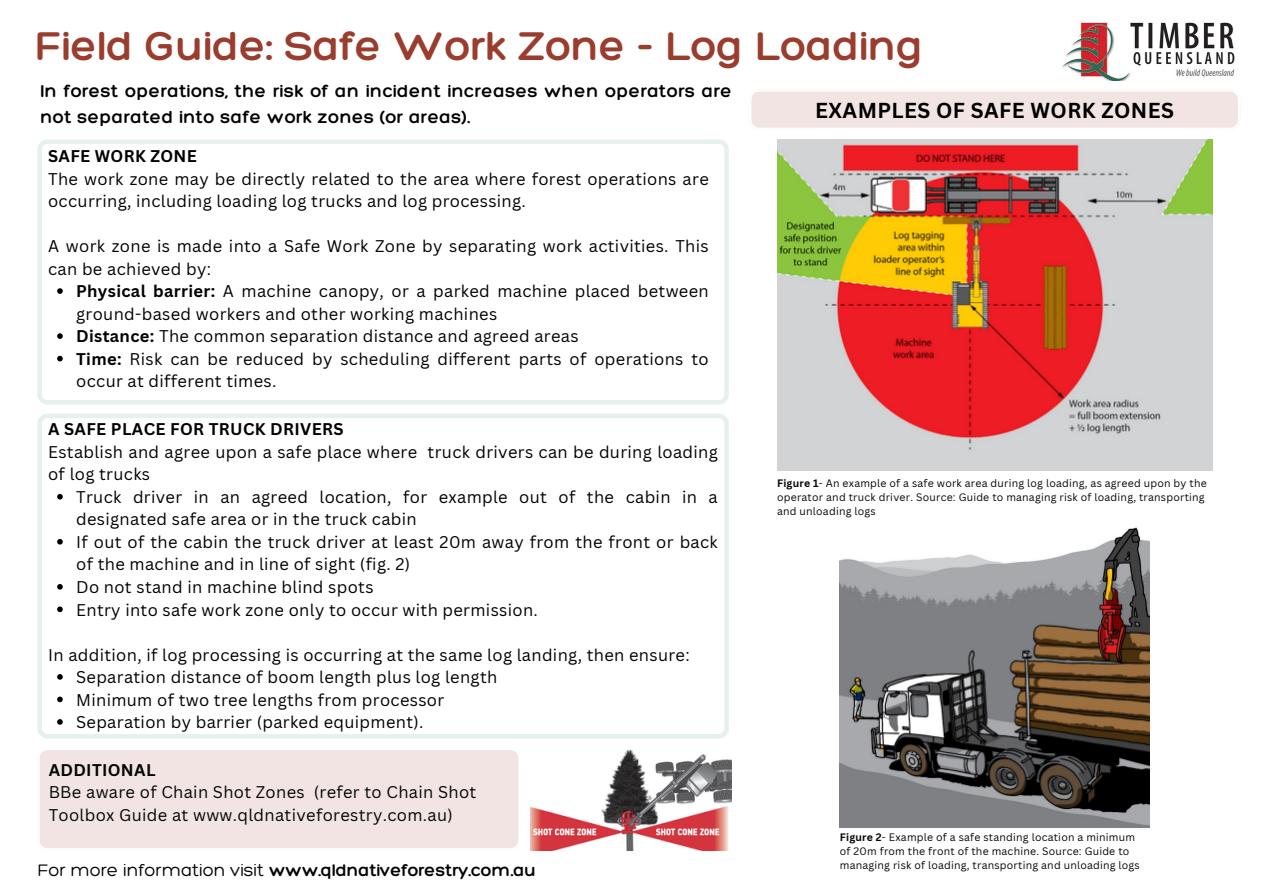
<style>
.page{position:relative;width:1263px;height:894px;background:#fff}
.page>*{position:absolute;margin:0;border:0;box-sizing:border-box;transform-origin:0 0}
.t1{font:300 43.5px "Hero";color:#9a3d2e}
.t2{font:700 21px "Canva Sans";letter-spacing:.02em;color:#000}
.t3{font:300 18.75px/25.8px "Hero";letter-spacing:.02em;color:#000}
.t4{font:300 18px "Hero";color:#000}
.t5{font:16.5px/22.5px "Canva Sans";letter-spacing:.02em;color:#000}
.t6{font:16.5px/22.5px "Canva Sans";letter-spacing:.02em;color:#040606}
.t7{font:700 16.5px "Canva Sans";letter-spacing:.02em;color:#000}
.t8{font:700 16.5px "Canva Sans";letter-spacing:.02em;color:#040606}
.t9{font:10.5px/14px "Canva Sans";letter-spacing:.02em;color:#040606}
.s1{font-weight:700}
.s2{font-style:inherit}
</style>
<div class="page">
<img style="left:1062px;top:22px;width:173px;height:58px">
<svg style="left:37px;top:139px;width:692px;height:265px"></svg>
<div style="left:40px;top:750px;width:478px;height:98px;background:#f1e4e2"></div>
<svg style="left:37px;top:414px;width:692px;height:324px"></svg>
<div style="left:751px;top:91px;width:487px;height:37px;background:#f1e4e2"></div>
<img style="left:530px;top:749px;width:202px;height:101px">
<img style="left:777px;top:139px;width:435px;height:331px">
<img style="left:840px;top:527px;width:309px;height:300px">
<svg style="left:57px;top:288px;width:6px;height:6px"></svg>
<svg style="left:57px;top:333px;width:6px;height:6px"></svg>
<svg style="left:57px;top:356px;width:6px;height:5px"></svg>
<svg style="left:57px;top:494px;width:6px;height:5px"></svg>
<svg style="left:57px;top:539px;width:6px;height:5px"></svg>
<svg style="left:57px;top:584px;width:6px;height:5px"></svg>
<svg style="left:57px;top:606px;width:6px;height:6px"></svg>
<svg style="left:57px;top:674px;width:6px;height:5px"></svg>
<svg style="left:57px;top:696px;width:6px;height:6px"></svg>
<svg style="left:57px;top:719px;width:6px;height:5px"></svg>
<h3 class="t1" style="left:35px;top:19px;width:890px">Field Guide: Safe Work Zone - Log Loading</h3>
<p class="t3" style="left:40px;top:77px;width:693px">In forest operations, the risk of an incident increases when operators are not separated into safe work zones (or areas).</p>
<p class="t7" style="left:48px;top:144px;width:150px">SAFE WORK ZONE</p>
<p class="t5" style="left:48px;top:167px;width:662px">The work zone may be directly related to the area where forest operations are occurring, including loading log trucks and log processing.</p>
<p class="t5" style="left:48px;top:234px;width:662px">A work zone is made into a Safe Work Zone by separating work activities. This can be achieved by:</p>
<p class="t5" style="left:76px;top:279px;width:634px"><span class="s1">Physical barrier:</span> A machine canopy, or a parked machine placed between ground-based workers and other working machines<br><span class="s1">Distance:</span> The common separation distance and agreed areas<br><span class="s1">Time:</span> Risk can be reduced by scheduling different parts of operations to occur at different times.</p>
<p class="t7" style="left:48px;top:417px;width:297px">A SAFE PLACE FOR TRUCK DRIVERS</p>
<p class="t5" style="left:48px;top:440px;width:671px">Establish and agree upon a safe place where truck drivers can be during loading of log trucks</p>
<p class="t5" style="left:76px;top:485px;width:643px">Truck driver in an agreed location, for example out of the cabin in a designated safe area or in the truck cabin<br>If out of the cabin the truck driver at least 20m away from the front or back of the machine and in line of sight (fig. 2)<br>Do not stand in machine blind spots<br>Entry into safe work zone only to occur with permission.</p>
<p class="t5" style="left:76px;top:642px;width:615px;text-indent:-28px">In addition, if log processing is occurring at the same log landing, then ensure:<br>Separation distance of boom length plus log length<br>Minimum of two tree lengths from processor<br>Separation by barrier (parked equipment).</p>
<p class="t8" style="left:49px;top:758px;width:108px">ADDITIONAL</p>
<p class="t6" style="left:49px;top:780px;width:429px">BBe aware of Chain Shot Zones (refer to Chain Shot<br>Toolbox Guide at www.qldnativeforestry.com.au)</p>
<h2 class="t4" style="left:37px;top:859px;width:500px"><span class="s2">For more information visit</span> www.qldnativeforestry.com.au</h2>
<p class="t2" style="left:815px;top:95px;width:360px">EXAMPLES OF SAFE WORK ZONES</p>
<p class="t9" style="left:777px;top:476px;width:431px"><span class="s1">Figure 1</span>- An example of a safe work area during log loading, as agreed upon by the operator and truck driver. Source: Guide to managing risk of loading, transporting and unloading logs</p>
<p class="t9" style="left:840px;top:830px;width:301px"><span class="s1">Figure 2</span>- Example of a safe standing location a minimum of 20m from the front of the machine. Source: Guide to managing risk of loading, transporting and unloading logs</p>
</div>
